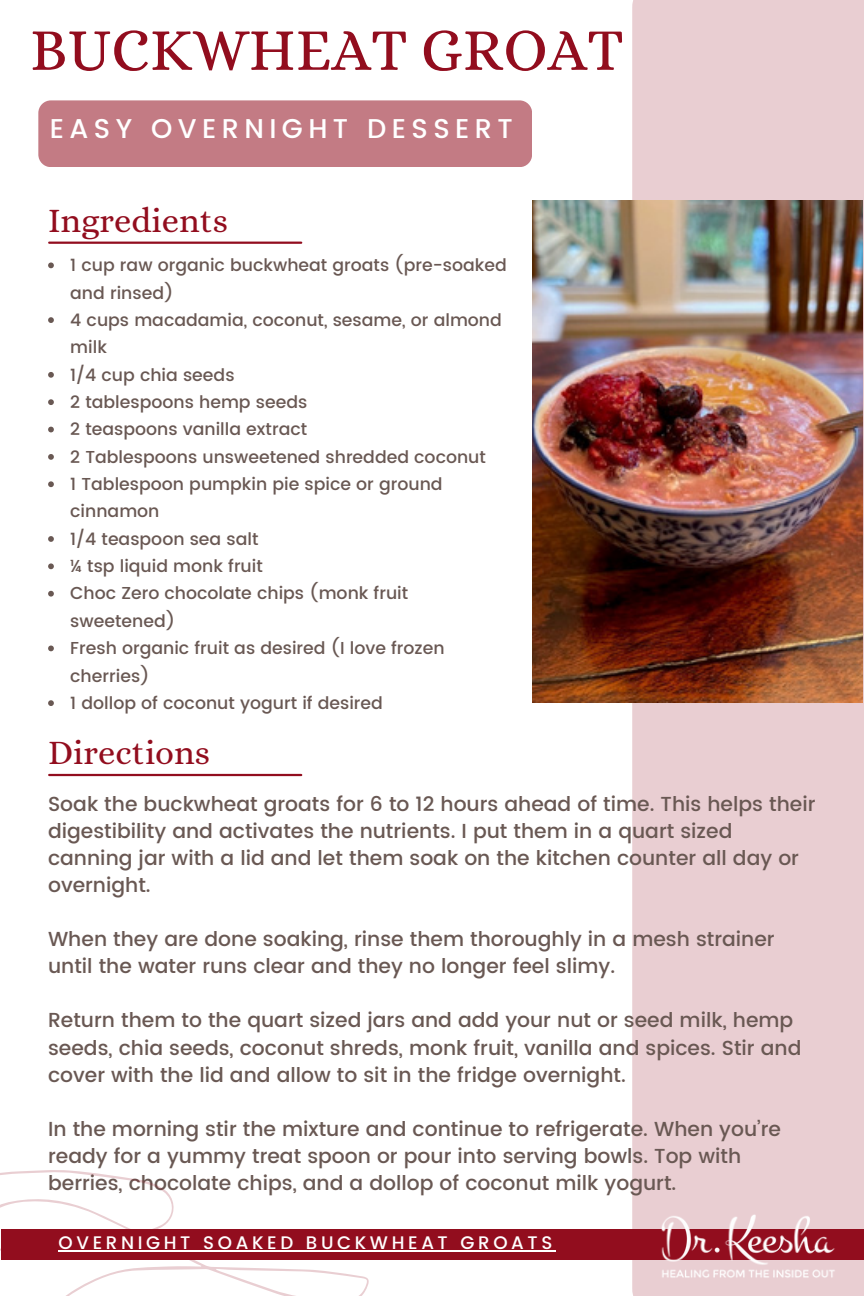
<style>
.page{position:relative;width:864px;height:1296px;background:#fff}
.page>*{position:absolute;margin:0;border:0;box-sizing:border-box;transform-origin:0 0}
.t1{font:60.6px "Alice";color:#920d1e}
.t2{font:34.5px "Alice";color:#920d1e}
.t3{font:500 27.3px "Poppins";letter-spacing:.2em;color:#fff}
.t4{font:500 20.4px/27px "Poppins";color:#695853}
.t5{font:500 18.3px "Poppins";letter-spacing:.2em;color:#fff}
.t6{font:500 17.4px/27.3px "Poppins";color:#695853}
</style>
<div class="page">
<div style="left:632px;top:0;width:232px;height:1296px;background:#e9ced2"></div>
<img style="left:532px;top:201px;width:331px;height:502px">
<div style="left:38px;top:100px;width:494px;height:67px;background:#c37b84;border-radius:13px"></div>
<hr style="left:49px;top:774px;width:252px;height:2px;background:#920d1e">
<hr style="left:49px;top:242px;width:252px;height:2px;background:#920d1e">
<svg style="left:0;top:1170px;width:369px;height:126px"></svg>
<div style="left:1px;top:1229px;width:863px;height:31px;background:#920d1e"></div>
<img style="left:655px;top:1210px;width:185px;height:72px">
<svg style="left:48px;top:263px;width:6px;height:5px"></svg>
<svg style="left:48px;top:317px;width:6px;height:6px"></svg>
<svg style="left:48px;top:372px;width:6px;height:6px"></svg>
<svg style="left:48px;top:399px;width:6px;height:6px"></svg>
<svg style="left:48px;top:427px;width:6px;height:5px"></svg>
<svg style="left:48px;top:454px;width:6px;height:6px"></svg>
<svg style="left:48px;top:481px;width:6px;height:6px"></svg>
<svg style="left:48px;top:536px;width:6px;height:6px"></svg>
<svg style="left:48px;top:563px;width:6px;height:6px"></svg>
<svg style="left:48px;top:591px;width:6px;height:6px"></svg>
<svg style="left:48px;top:646px;width:6px;height:5px"></svg>
<svg style="left:48px;top:700px;width:6px;height:6px"></svg>
<hr style="left:59px;top:1250px;width:497px;height:2px;background:#fff">
<p class="t1" style="left:30px;top:15px;width:595px">BUCKWHEAT GROAT</p>
<p class="t3" style="left:50px;top:113px;width:464px">EASY OVERNIGHT DESSERT</p>
<p class="t2" style="left:48px;top:201px;width:182px">Ingredients</p>
<p class="t6" style="left:70px;top:251px;width:438px">1 cup raw organic buckwheat groats (pre-soaked and rinsed)</p>
<p class="t6" style="left:70px;top:306px;width:433px">4 cups macadamia, coconut, sesame, or almond milk</p>
<p class="t6" style="left:70px;top:361px;width:166px">1/4 cup chia seeds</p>
<p class="t6" style="left:70px;top:388px;width:239px">2 tablespoons hemp seeds</p>
<p class="t6" style="left:70px;top:416px;width:238px">2 teaspoons vanilla extract</p>
<p class="t6" style="left:70px;top:443px;width:417px">2 Tablespoons unsweetened shredded coconut</p>
<p class="t6" style="left:70px;top:470px;width:374px">1 Tablespoon pumpkin pie spice or ground cinnamon</p>
<p class="t6" style="left:70px;top:525px;width:190px">1/4 teaspoon sea salt</p>
<p class="t6" style="left:70px;top:552px;width:194px">¼ tsp liquid monk fruit</p>
<p class="t6" style="left:70px;top:580px;width:339px">Choc Zero chocolate chips (monk fruit sweetened)</p>
<p class="t6" style="left:70px;top:635px;width:376px">Fresh organic fruit as desired (I love frozen cherries)</p>
<p class="t6" style="left:70px;top:689px;width:314px">1 dollop of coconut yogurt if desired</p>
<p class="t2" style="left:48px;top:733px;width:164px">Directions</p>
<p class="t4" style="left:48px;top:791px;width:769px">Soak the buckwheat groats for 6 to 12 hours ahead of time. This helps their digestibility and activates the nutrients. I put them in a quart sized canning jar with a lid and let them soak on the kitchen counter all day or overnight.</p>
<p class="t4" style="left:48px;top:926px;width:728px">When they are done soaking, rinse them thoroughly in a mesh strainer until the water runs clear and they no longer feel slimy.</p>
<p class="t4" style="left:48px;top:1007px;width:755px">Return them to the quart sized jars and add your nut or seed milk, hemp seeds, chia seeds, coconut shreds, monk fruit, vanilla and spices. Stir and cover with the lid and allow to sit in the fridge overnight.</p>
<p class="t4" style="left:48px;top:1115px;width:734px">In the morning stir the mixture and continue to refrigerate. When you’re ready for a yummy treat spoon or pour into serving bowls. Top with berries, chocolate chips, and a dollop of coconut milk yogurt.</p>
<p class="t5" style="left:59px;top:1232px;width:495px">OVERNIGHT SOAKED BUCKWHEAT GROATS</p>
</div>
